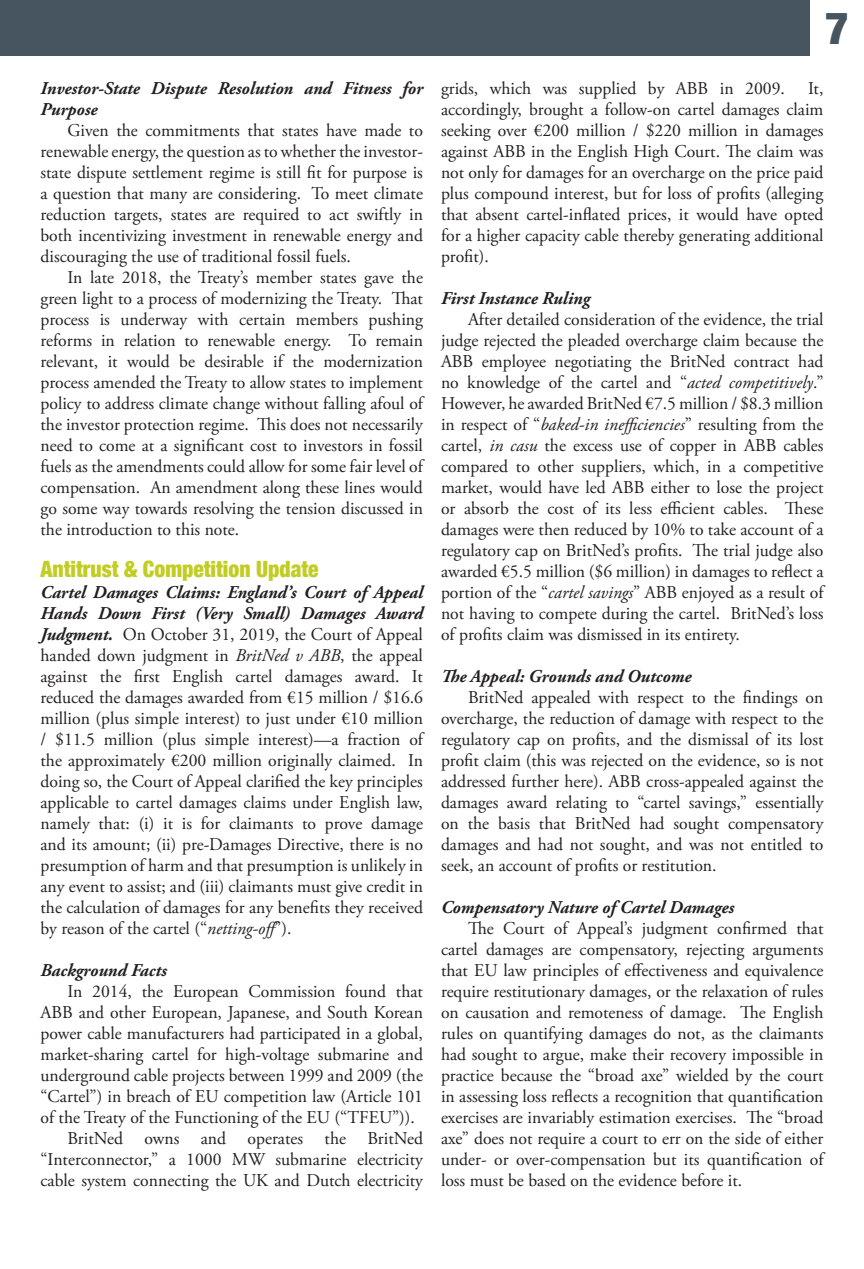
<style>
.page{position:relative;width:864px;height:1269px;background:#fff}
.page>*{position:absolute;margin:0;border:0;box-sizing:border-box;transform-origin:0 0}
.t1{font:900 condensed 45px "Helvetica Neue";color:#465560}
.QE_-_Main_Article_St{font:900 condensed 22.5px "Helvetica Neue";color:#c2cd23;scale:.96 1}
.QE_-_Main_Article_St-2{font:18px/21px "Adobe Garamond Pro";color:#231f20;text-align:justify}
.QE_-_Main_Article_St-3{font:italic 700 18px/21px "Adobe Garamond Pro";color:#231f20}
.s1{font-weight:700;font-style:italic}
.s2{font-style:italic}
</style>
<div class="page">
<div style="left:0;top:0;width:810px;height:55px;background:#465560"></div>
<p class="QE_-_Main_Article_St-3" style="left:40px;top:78px;width:384px">Investor-State Dispute Resolution and Fitness for<br>Purpose</p>
<p class="QE_-_Main_Article_St-2" style="left:40px;top:120px;width:384px;text-indent:27px">Given the commitments that states have made to renewable energy, the question as to whether the investor&shy;state dispute settlement regime is still fit for purpose is a question that many are considering. To meet climate reduction targets, states are required to act swiftly in both incentivizing investment in renewable energy and discouraging the use of traditional fossil fuels.</p>
<p class="QE_-_Main_Article_St-2" style="left:40px;top:267px;width:384px;text-indent:27px">In late 2018, the Treaty’s member states gave the green light to a process of modernizing the Treaty. That process is underway with certain members pushing reforms in relation to renewable energy. To remain relevant, it would be desirable if the modernization process amended the Treaty to allow states to implement policy to address climate change without falling afoul of the investor protection regime. This does not necessarily need to come at a significant cost to investors in fossil fuels as the amendments could allow for some fair level of compensation. An amendment along these lines would go some way towards resolving the tension discussed in the introduction to this note.</p>
<p class="QE_-_Main_Article_St" style="left:40px;top:555px;width:291px">Antitrust &amp; Competition Update</p>
<p class="QE_-_Main_Article_St-2" style="left:40px;top:582px;width:384px"><span class="s1">Cartel Damages Claims: England’s Court of Appeal Hands Down First (Very Small) Damages Award Judgment.</span> On October 31, 2019, the Court of Appeal handed down judgment in <span class="s2">BritNed v ABB</span>, the appeal against the first English cartel damages award. It reduced the damages awarded from €15 million / $16.6 million (plus simple interest) to just under €10 million / $11.5 million (plus simple interest)—a fraction of the approximately €200 million originally claimed. In doing so, the Court of Appeal clarified the key principles applicable to cartel damages claims under English law, namely that: (i) it is for claimants to prove damage and its amount; (ii) pre-Damages Directive, there is no presumption of harm and that presumption is unlikely in any event to assist; and (iii) claimants must give credit in the calculation of damages for any benefits they received by reason of the cartel (“<span class="s2">netting-off</span>”).</p>
<p class="QE_-_Main_Article_St-3" style="left:40px;top:960px;width:128px">Background Facts</p>
<p class="QE_-_Main_Article_St-2" style="left:40px;top:981px;width:384px;text-indent:27px">In 2014, the European Commission found that ABB and other European, Japanese, and South Korean power cable manufacturers had participated in a global, market-sharing cartel for high-voltage submarine and underground cable projects between 1999 and 2009 (the “Cartel”) in breach of EU competition law (Article 101 of the Treaty of the Functioning of the EU (“TFEU”)).</p>
<p class="QE_-_Main_Article_St-2" style="left:40px;top:1128px;width:384px;text-indent:27px">BritNed owns and operates the BritNed “Interconnector,” a 1000 MW submarine electricity cable system connecting the UK and Dutch electricity</p>
<p class="t1" style="left:825px;top:1px;width:25px">7</p>
<p class="QE_-_Main_Article_St-2" style="left:441px;top:78px;width:345px">grids, which was supplied by ABB in 2009.</p>
<p class="QE_-_Main_Article_St-2" style="left:441px;top:78px;width:384px;text-indent:367px">It, accordingly, brought a follow-on cartel damages claim seeking over €200 million / $220 million in damages against ABB in the English High Court. The claim was not only for damages for an overcharge on the price paid plus compound interest, but for loss of profits (alleging that absent cartel-inflated prices, it would have opted for a higher capacity cable thereby generating additional profit).</p>
<p class="QE_-_Main_Article_St-3" style="left:441px;top:288px;width:151px">First Instance Ruling</p>
<p class="QE_-_Main_Article_St-2" style="left:441px;top:309px;width:384px;text-indent:27px">After detailed consideration of the evidence, the trial judge rejected the pleaded overcharge claim because the ABB employee negotiating the BritNed contract had no knowledge of the cartel and “<span class="s2">acted competitively</span>.” However, he awarded BritNed €7.5 million / $8.3 million in respect of “<span class="s2">baked-in inefficiencies</span>” resulting from the cartel, <span class="s2">in casu</span> the excess use of copper in ABB cables compared to other suppliers, which, in a competitive market, would have led ABB either to lose the project or absorb the cost of its less efficient cables. These damages were then reduced by 10% to take account of a regulatory cap on BritNed’s profits. The trial judge also awarded €5.5 million ($6 million) in damages to reflect a portion of the “<span class="s2">cartel savings</span>” ABB enjoyed as a result of not having to compete during the cartel. BritNed’s loss of profits claim was dismissed in its entirety.</p>
<p class="QE_-_Main_Article_St-3" style="left:441px;top:666px;width:252px">The Appeal: Grounds and Outcome</p>
<p class="QE_-_Main_Article_St-2" style="left:441px;top:687px;width:384px;text-indent:27px">BritNed appealed with respect to the findings on overcharge, the reduction of damage with respect to the regulatory cap on profits, and the dismissal of its lost profit claim (this was rejected on the evidence, so is not addressed further here). ABB cross-appealed against the damages award relating to “cartel savings,” essentially on the basis that BritNed had sought compensatory damages and had not sought, and was not entitled to seek, an account of profits or restitution.</p>
<p class="QE_-_Main_Article_St-3" style="left:441px;top:897px;width:295px">Compensatory Nature of Cartel Damages</p>
<p class="QE_-_Main_Article_St-2" style="left:441px;top:918px;width:384px;text-indent:27px">The Court of Appeal’s judgment confirmed that cartel damages are compensatory, rejecting arguments that EU law principles of effectiveness and equivalence require restitutionary damages, or the relaxation of rules on causation and remoteness of damage. The English rules on quantifying damages do not, as the claimants had sought to argue, make their recovery impossible in practice because the “broad axe” wielded by the court in assessing loss reflects a recognition that quantification exercises are invariably estimation exercises. The “broad axe” does not require a court to err on the side of either under- or over-compensation but its quantification of loss must be based on the evidence before it.</p>
</div>
